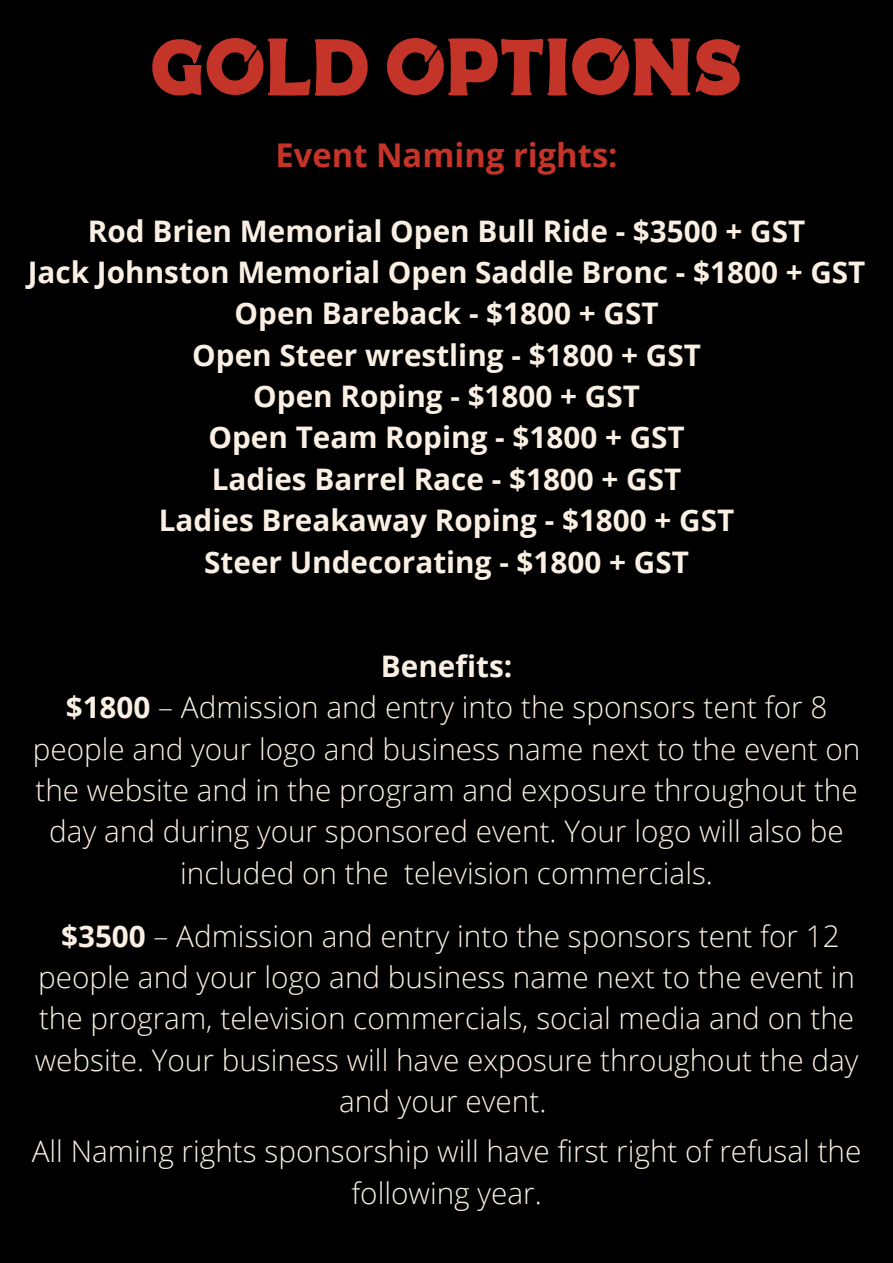
<style>
.page{position:relative;width:893px;height:1263px;background:#000}
.page>*{position:absolute;margin:0;border:0;box-sizing:border-box;transform-origin:0 0}
.t1{font:81px "Western Brother";color:#c43428}
.t2{font:700 32.7px "Open Sans";color:#c43428}
.t3{font:300 29.7px/41.4px "Open Sans";color:#f9f0e3;text-align:center}
.t4{font:700 29.7px "Open Sans";color:#f9f0e3}
.s1{font-weight:700}
</style>
<div class="page">
<p class="t1" style="left:150px;top:13px;width:593px">GOLD OPTIONS</p>
<p class="t2" style="left:275px;top:132px;width:343px">Event Naming rights:</p>
<p class="t4" style="left:88px;top:210px;width:719px">Rod Brien Memorial Open Bull Ride - $3500 + GST</p>
<p class="t4" style="left:28px;top:251px;width:839px">Jack Johnston Memorial Open Saddle Bronc - $1800 + GST</p>
<p class="t4" style="left:235px;top:293px;width:425px">Open Bareback - $1800 + GST</p>
<p class="t4" style="left:192px;top:334px;width:510px">Open Steer wrestling - $1800 + GST</p>
<p class="t4" style="left:253px;top:375px;width:388px">Open Roping - $1800 + GST</p>
<p class="t4" style="left:208px;top:417px;width:478px">Open Team Roping - $1800 + GST</p>
<p class="t4" style="left:212px;top:458px;width:471px">Ladies Barrel Race - $1800 + GST</p>
<p class="t4" style="left:159px;top:499px;width:577px">Ladies Breakaway Roping - $1800 + GST</p>
<p class="t4" style="left:204px;top:541px;width:486px">Steer Undecorating - $1800 + GST</p>
<p class="t4" style="left:381px;top:645px;width:133px">Benefits:</p>
<p class="t3" style="left:33px;top:686px;width:829px"><span class="s1">$1800</span> – Admission and entry into the sponsors tent for 8 people and your logo and business name next to the event on the website and in the program and exposure throughout the day and during your sponsored event. Your logo will also be included on the television commercials.</p>
<p class="t3" style="left:35px;top:914px;width:825px"><span class="s1">$3500</span> – Admission and entry into the sponsors tent for 12 people and your logo and business name next to the event in the program, television commercials, social media and on the website. Your business will have exposure throughout the day and your event.</p>
<p class="t3" style="left:32px;top:1130px;width:831px">All Naming rights sponsorship will have first right of refusal the following year.</p>
</div>
